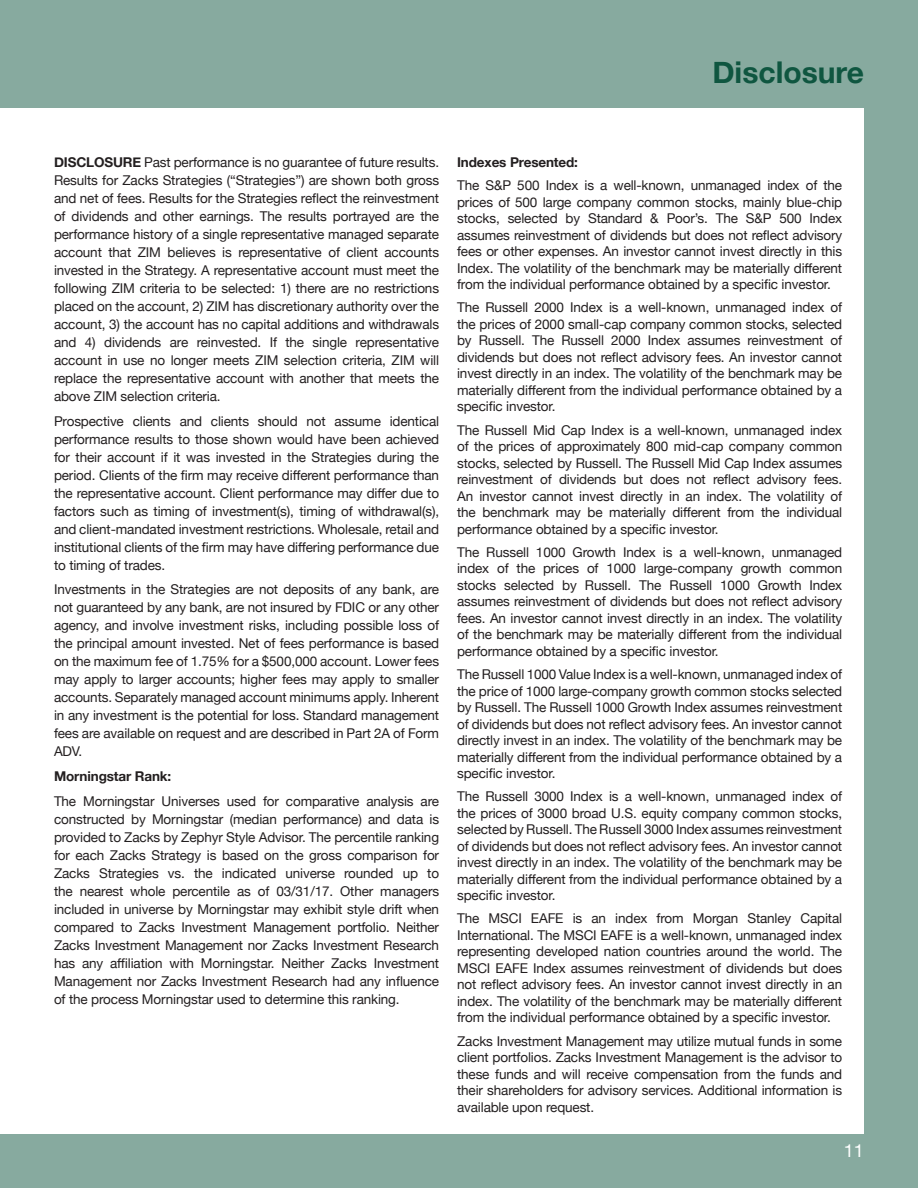
<style>
.page{position:relative;width:918px;height:1188px;background:#87aa9f}
.page>*{position:absolute;margin:0;border:0;box-sizing:border-box;transform-origin:0 0}
.t1{font:700 30px "Helvetica Neue";color:#0f5640}
.t2{font:18px "Helvetica Neue";color:#fff}
.t3{font:13.5px/16.5px "Helvetica Neue";letter-spacing:-.01em;color:#231f20;text-align:justify}
.t4{font:700 13.5px "Helvetica Neue";letter-spacing:-.01em;color:#231f20}
.s1{font-weight:700}
</style>
<div class="page">
<div style="left:0;top:108px;width:864px;height:1026px;background:#fff"></div>
<h1 class="t1" style="left:712px;top:49px;width:153px">Disclosure</h1>
<p class="t3" style="left:54px;top:154px;width:387px;line-height:18px"><span class="s1">DISCLOSURE</span> Past performance is no guarantee of future results.<br>Results for Zacks Strategies (“Strategies”) are shown both gross and net of fees. Results for the Strategies reflect the reinvestment of dividends and other earnings. The results portrayed are the performance history of a single representative managed separate account that ZIM believes is representative of client accounts invested in the Strategy. A representative account must meet the following ZIM criteria to be selected: 1) there are no restrictions placed on the account, 2) ZIM has discretionary authority over the account, 3) the account has no capital additions and withdrawals and 4) dividends are reinvested. If the single representative account in use no longer meets ZIM selection criteria, ZIM will replace the representative account with another that meets the above ZIM selection criteria.</p>
<p class="t3" style="left:54px;top:413px;width:387px;line-height:18px">Prospective clients and clients should not assume identical performance results to those shown would have been achieved for their account if it was invested in the Strategies during the period. Clients of the firm may receive different performance than the representative account. Client performance may differ due to factors such as timing of investment(s), timing of withdrawal(s), and client-mandated investment restrictions. Wholesale, retail and institutional clients of the firm may have differing performance due to timing of trades.</p>
<p class="t3" style="left:54px;top:581px;width:387px;line-height:18px">Investments in the Strategies are not deposits of any bank, are not guaranteed by any bank, are not insured by FDIC or any other agency, and involve investment risks, including possible loss of the principal amount invested. Net of fees performance is based on the maximum fee of 1.75% for a $500,000 account. Lower fees may apply to larger accounts; higher fees may apply to smaller accounts. Separately managed account minimums apply. Inherent in any investment is the potential for loss. Standard management fees are available on request and are described in Part 2A of Form ADV.</p>
<p class="t4" style="left:54px;top:766px;width:119px">Morningstar Rank:</p>
<p class="t3" style="left:54px;top:793px;width:387px;line-height:18px">The Morningstar Universes used for comparative analysis are constructed by Morningstar (median performance) and data is provided to Zacks by Zephyr Style Advisor. The percentile ranking for each Zacks Strategy is based on the gross comparison for Zacks Strategies vs. the indicated universe rounded up to the nearest whole percentile as of 03/31/17. Other managers included in universe by Morningstar may exhibit style drift when compared to Zacks Investment Management portfolio. Neither Zacks Investment Management nor Zacks Investment Research has any affiliation with Morningstar. Neither Zacks Investment Management nor Zacks Investment Research had any influence of the process Morningstar used to determine this ranking.</p>
<p class="t4" style="left:457px;top:151px;width:122px">Indexes Presented:</p>
<p class="t3" style="left:457px;top:178px;width:387px">The S&amp;P 500 Index is a well-known, unmanaged index of the prices of 500 large company common stocks, mainly blue-chip stocks, selected by Standard &amp; Poor’s. The S&amp;P 500 Index assumes reinvestment of dividends but does not reflect advisory fees or other expenses. An investor cannot invest directly in this Index. The volatility of the benchmark may be materially different from the individual performance obtained by a specific investor.</p>
<p class="t3" style="left:457px;top:300px;width:387px">The Russell 2000 Index is a well-known, unmanaged index of the prices of 2000 small-cap company common stocks, selected by Russell. The Russell 2000 Index assumes reinvestment of dividends but does not reflect advisory fees. An investor cannot invest directly in an index. The volatility of the benchmark may be materially different from the individual performance obtained by a specific investor.</p>
<p class="t3" style="left:457px;top:422px;width:387px">The Russell Mid Cap Index is a well-known, unmanaged index of the prices of approximately 800 mid-cap company common stocks, selected by Russell. The Russell Mid Cap Index assumes reinvestment of dividends but does not reflect advisory fees.<br>An investor cannot invest directly in an index. The volatility of the benchmark may be materially different from the individual performance obtained by a specific investor.</p>
<p class="t3" style="left:457px;top:545px;width:387px">The Russell 1000 Growth Index is a well-known, unmanaged index of the prices of 1000 large-company growth common stocks selected by Russell. The Russell 1000 Growth Index assumes reinvestment of dividends but does not reflect advisory fees. An investor cannot invest directly in an index. The volatility of the benchmark may be materially different from the individual performance obtained by a specific investor.</p>
<p class="t3" style="left:457px;top:667px;width:387px">The Russell 1000 Value Index is a well-known, unmanaged index of the price of 1000 large-company growth common stocks selected by Russell. The Russell 1000 Growth Index assumes reinvestment of dividends but does not reflect advisory fees. An investor cannot directly invest in an index. The volatility of the benchmark may be materially different from the individual performance obtained by a specific investor.</p>
<p class="t3" style="left:457px;top:789px;width:387px">The Russell 3000 Index is a well-known, unmanaged index of the prices of 3000 broad U.S. equity company common stocks, selected by Russell. The Russell 3000 Index assumes reinvestment of dividends but does not reflect advisory fees. An investor cannot invest directly in an index. The volatility of the benchmark may be materially different from the individual performance obtained by a specific investor.</p>
<p class="t3" style="left:457px;top:911px;width:387px">The MSCI EAFE is an index from Morgan Stanley Capital International. The MSCI EAFE is a well-known, unmanaged index representing developed nation countries around the world. The MSCI EAFE Index assumes reinvestment of dividends but does not reflect advisory fees. An investor cannot invest directly in an index. The volatility of the benchmark may be materially different from the individual performance obtained by a specific investor.</p>
<p class="t3" style="left:457px;top:1033px;width:387px">Zacks Investment Management may utilize mutual funds in some client portfolios. Zacks Investment Management is the advisor to these funds and will receive compensation from the funds and their shareholders for advisory services. Additional information is available upon request.</p>
<h2 class="t2" style="left:844px;top:1137px;width:22px">11</h2>
</div>
